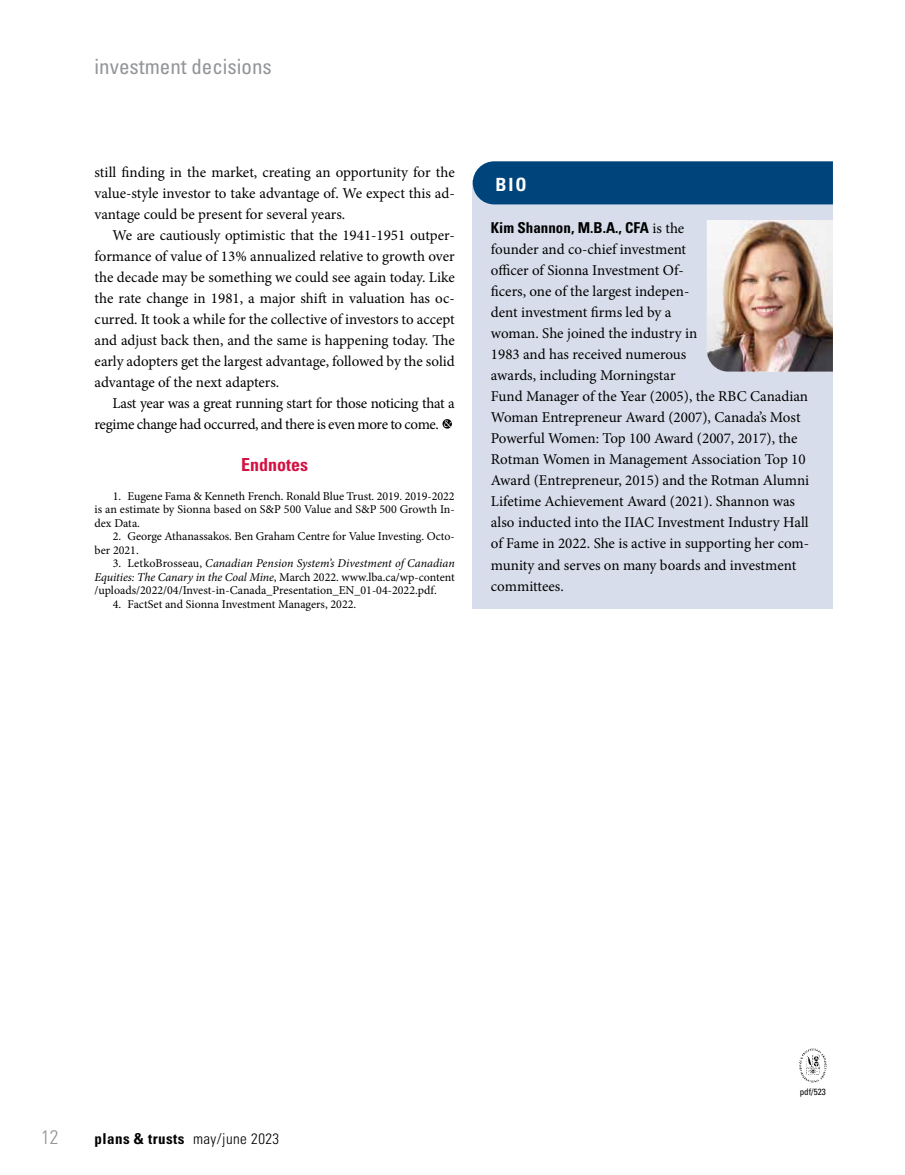
<style>
.page{position:relative;width:905px;height:1175px;background:#fff}
.page>*{position:absolute;margin:0;border:0;box-sizing:border-box;transform-origin:0 0}
.t1{font:condensed 21px "Univers LT Pro";color:#939598}
.t2{font:300 condensed 19.5px "Univers LT Pro";color:#939598}
.t3{font:700 condensed 18.15px "Univers LT Pro";color:#fff}
.t4{font:700 condensed 18px "Univers LT Pro";color:#d11242}
.t5{font:15px/21px "Minion Pro";letter-spacing:-.005em;color:#000;text-align:justify}
.t6{font:15px/21px "Minion Pro";letter-spacing:-.025em;color:#000;text-align:right}
.t7{font:700 condensed 15px "Univers LT Pro";color:#000}
.t8{font:700 condensed 15px "Univers LT Pro";letter-spacing:.03em;color:#000}
.t9{font:12px/13.5px "Minion Pro";color:#000;text-align:justify}
.t10{font:condensed 9px "Univers LT Std";color:#000}
.s1{font-family:"Sabon";font-size:9.9px;color:#fff}
.s2{font-style:italic}
.s3{font-family:"Minion Pro";font-weight:400;font-stretch:normal}
.s4{font-weight:300}
</style>
<div class="page">
<div style="left:442px;top:419px;width:10px;height:9px;background:#000;border-radius:50%"></div>
<div style="left:472px;top:180px;width:360px;height:428px;background:#d7ddea"></div>
<div style="left:472px;top:161px;width:360px;height:43px;background:#00447c"></div>
<div style="left:495px;top:177px;width:300px;height:18px;background:#00447c"></div>
<img style="left:707px;top:220px;width:125px;height:151px">
<img style="left:799px;top:1048px;width:27px;height:35px">
<h1 class="t1" style="left:94px;top:53px;width:179px">investment decisions</h1>
<p class="t5" style="left:94px;top:162px;width:361px">still finding in the market, creating an opportunity for the value-style investor to take advantage of. We expect this ad&shy;vantage could be present for several years.</p>
<p class="t5" style="left:95px;top:225px;width:362px;text-indent:18px">We are cautiously optimistic that the 1941-1951 outper&shy;formance of value of 13% annualized relative to growth over the decade may be something we could see again today. Like the rate change in 1981, a major shift in valuation has oc&shy;curred. It took a while for the collective of investors to accept and adjust back then, and the same is happening today. The early adopters get the largest advantage, followed by the solid advantage of the next adapters.</p>
<p class="t6" style="left:95px;top:393px;width:362px">Last year was a great running start for those noticing that a regime change had occurred, and there is even more to come. <span class="s1">&amp;</span></p>
<p class="t4" style="left:241px;top:454px;width:68px">Endnotes</p>
<p class="t9" style="left:94px;top:489px;width:362px;text-indent:18px">1. Eugene Fama &amp; Kenneth French. Ronald Blue Trust. 2019. 2019-2022 is an estimate by Sionna based on S&amp;P 500 Value and S&amp;P 500 Growth In&shy;dex Data.</p>
<p class="t9" style="left:94px;top:529px;width:361px;text-indent:18px">2. George Athanassakos. Ben Graham Centre for Value Investing. Octo&shy;ber 2021.</p>
<p class="t9" style="left:94px;top:556px;width:362px;text-indent:18px">3. LetkoBrosseau, <span class="s2">Canadian Pension System’s Divestment of Canadian Equities: The Canary in the Coal Mine</span>, March 2022. www.lba.ca/wp-content /uploads/2022/04/Invest-in-Canada_Presentation_EN_01-04-2022.pdf.</p>
<p class="t9" style="left:113px;top:597px;width:245px">4. FactSet and Sionna Investment Managers, 2022.</p>
<p class="t3" style="left:495px;top:173px;width:32px">BIO</p>
<p class="t7" style="left:491px;top:219px;width:195px">Kim Shannon, M.B.A., CFA <span class="s3">is the</span></p>
<p class="t5" style="left:491px;top:239px;width:320px;text-align:left">founder and co-chief investment<br>officer of Sionna Investment Of-<br>ficers, one of the largest indepen-<br>dent investment firms led by a<br>woman. She joined the industry in<br>1983 and has received numerous<br>awards, including Morningstar<br>Fund Manager of the Year (2005), the RBC Canadian Woman Entrepreneur Award (2007), Canada’s Most Powerful Women: Top 100 Award (2007, 2017), the Rotman Women in Management Association Top 10<br>Award (Entrepreneur, 2015) and the Rotman Alumni Lifetime Achievement Award (2021). Shannon was also inducted into the IIAC Investment Industry Hall of Fame in 2022. She is active in supporting her com&shy;munity and serves on many boards and investment committees.</p>
<h2 class="t2" style="left:41px;top:1123px;width:19px">12</h2>
<p class="t8" style="left:94px;top:1129px;width:186px">plans &amp; trusts <span class="s4">may/june 2023</span></p>
<p class="t10" style="left:799px;top:1085px;width:27px">pdf/523</p>
</div>
